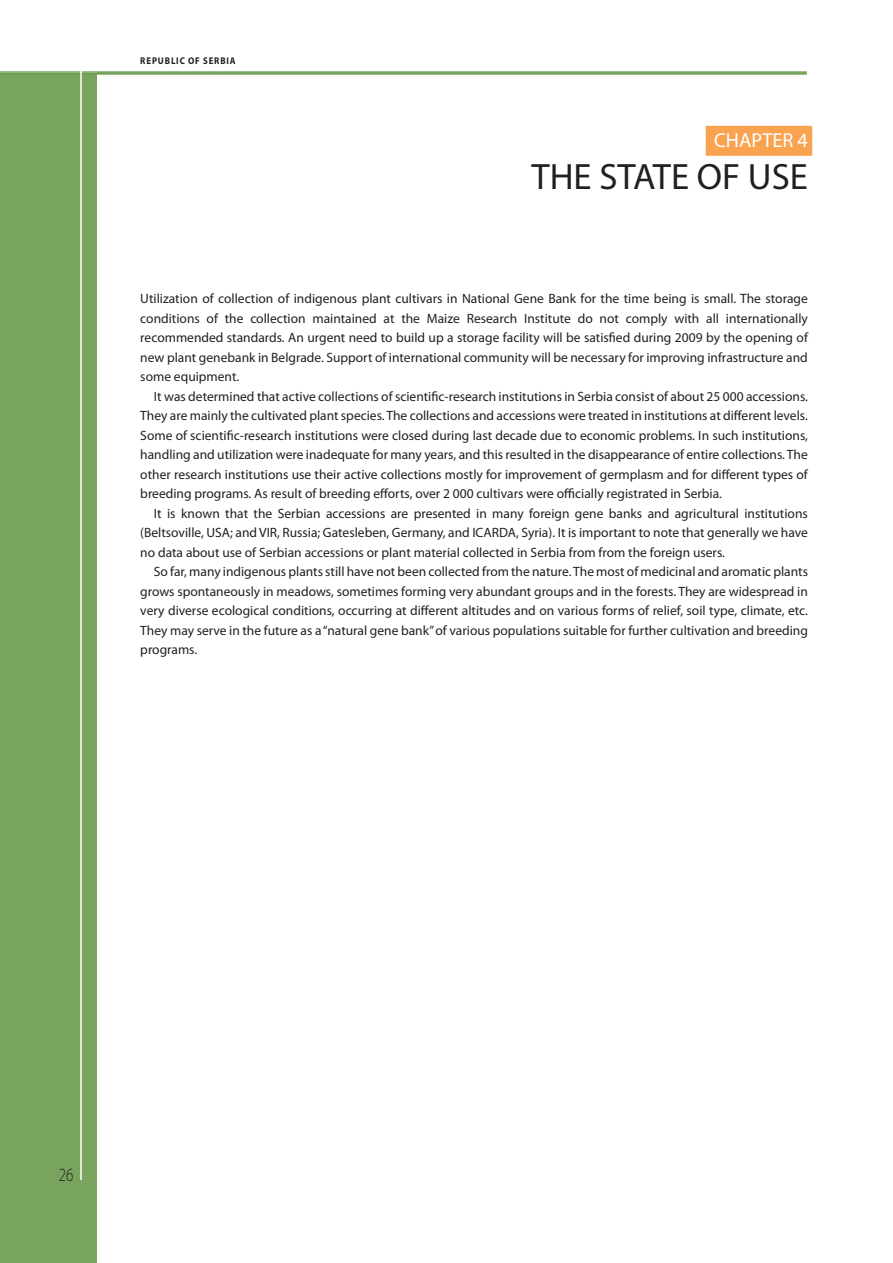
<style>
.page{position:relative;width:893px;height:1263px;background:#fff}
.page>*{position:absolute;margin:0;border:0;box-sizing:border-box;transform-origin:0 0}
.t1{font:36.75px "Myriad Pro";color:#231f20}
.t2{font:20.25px "Myriad Pro";color:#fff}
.t3{font:300 18.75px "Myriad Pro";color:#231f20;scale:.8 1}
.t4{font:13.5px/19.5px "Myriad Pro";color:#231f20;text-align:justify}
.t5{font:700 9.75px "Myriad Pro";letter-spacing:.1em;color:#231f20;scale:.9 1}
</style>
<div class="page">
<div style="left:0;top:75px;width:97px;height:1188px;background:#78a45d"></div>
<svg style="left:0;top:71px;width:807px;height:4px;background:#8ab072"></svg>
<hr style="left:0;top:72px;width:97px;height:3px;background:#6d9e50">
<hr style="left:80px;top:64px;width:2px;height:1116px;background:#fff">
<div style="left:706px;top:126px;width:106px;height:30px;background:#f9a350"></div>
<p class="t5" style="left:140px;top:55px;width:107px">REPUBLIC OF SERBIA</p>
<h2 class="t2" style="left:714px;top:128px;width:95px">CHAPTER 4</h2>
<h1 class="t1" style="left:531px;top:154px;width:278px">THE STATE OF USE</h1>
<p class="t4" style="left:140px;top:289px;width:669px">Utilization of collection of indigenous plant cultivars in National Gene Bank for the time being is small. The storage conditions of the collection maintained at the Maize Research Institute do not comply with all internationally recommended standards. An urgent need to build up a storage facility will be satisfied during 2009 by the opening of new plant genebank in Belgrade. Support of international community will be necessary for improving infrastructure and some equipment.</p>
<p class="t4" style="left:140px;top:386px;width:669px;text-indent:14px">It was determined that active collections of scientific-research institutions in Serbia consist of about 25 000 accessions.<br>They are mainly the cultivated plant species. The collections and accessions were treated in institutions at different levels.<br>Some of scientific-research institutions were closed during last decade due to economic problems. In such institutions, handling and utilization were inadequate for many years, and this resulted in the disappearance of entire collections. The other research institutions use their active collections mostly for improvement of germplasm and for different types of breeding programs. As result of breeding efforts, over 2 000 cultivars were officially registrated in Serbia.</p>
<p class="t4" style="left:140px;top:503px;width:669px;text-indent:14px">It is known that the Serbian accessions are presented in many foreign gene banks and agricultural institutions (Beltsoville, USA; and VIR, Russia; Gatesleben, Germany, and ICARDA, Syria). It is important to note that generally we have no data about use of Serbian accessions or plant material collected in Serbia from from the foreign users.</p>
<p class="t4" style="left:140px;top:561px;width:669px;text-indent:14px">So far, many indigenous plants still have not been collected from the nature. The most of medicinal and aromatic plants grows spontaneously in meadows, sometimes forming very abundant groups and in the forests. They are widespread in very diverse ecological conditions, occurring at different altitudes and on various forms of relief, soil type, climate, etc.<br>They may serve in the future as a “natural gene bank” of various populations suitable for further cultivation and breeding programs.</p>
<h3 class="t3" style="left:59px;top:1163px;width:20px">26</h3>
</div>
